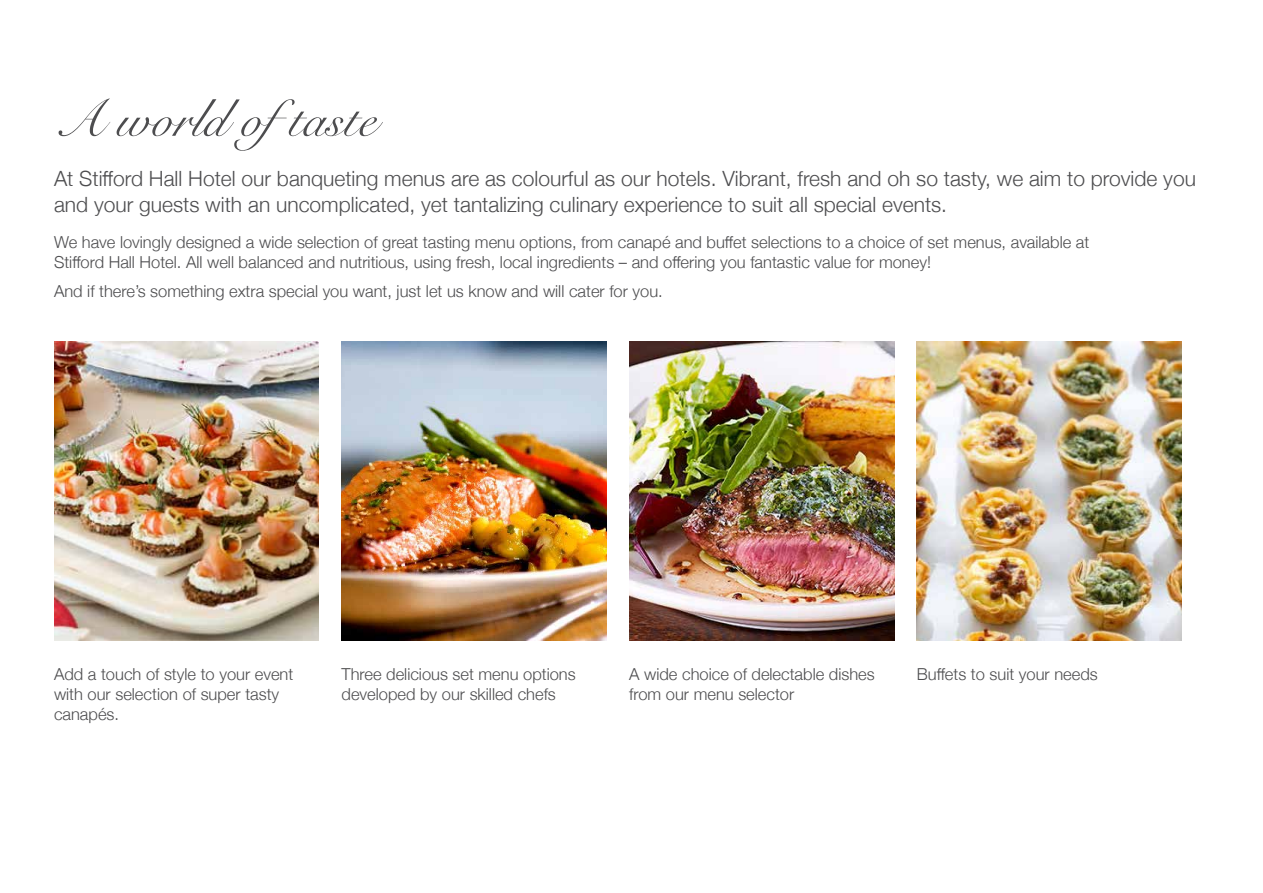
<style>
.page{position:relative;width:1263px;height:893px;background:#fff}
.page>*{position:absolute;margin:0;border:0;box-sizing:border-box;transform-origin:0 0}
.t1{font:52.5px "Snell Roundhand";color:#4d4d4f}
.t2{font:300 21px/25.2px "Helvetica Neue";color:#4d4d4f}
.t3{font:300 16.5px/19.8px "Helvetica Neue";color:#4d4d4f}
</style>
<div class="page">
<img style="left:54px;top:341px;width:265px;height:299px">
<img style="left:342px;top:341px;width:264px;height:299px">
<img style="left:629px;top:341px;width:265px;height:299px">
<img style="left:917px;top:341px;width:265px;height:299px">
<h1 class="t1" style="left:54px;top:81px;width:324px">A world oftaste</h1>
<p class="t2" style="left:54px;top:165px;width:1143px">At Stifford Hall Hotel our banqueting menus are as colourful as our hotels. Vibrant, fresh and oh so tasty, we aim to provide you and your guests with an uncomplicated, yet tantalizing culinary experience to suit all special events.</p>
<p class="t3" style="left:54px;top:232px;width:1037px">We have lovingly designed a wide selection of great tasting menu options, from canapé and buffet selections to a choice of set menus, available at<br>Stifford Hall Hotel. All well balanced and nutritious, using fresh, local ingredients – and offering you fantastic value for money!</p>
<p class="t3" style="left:54px;top:280px;width:610px">And if there’s something extra special you want, just let us know and will cater for you.</p>
<p class="t3" style="left:54px;top:664px;width:241px">Add a touch of style to your event with our selection of super tasty canapés.</p>
<p class="t3" style="left:342px;top:664px;width:236px">Three delicious set menu options developed by our skilled chefs</p>
<p class="t3" style="left:629px;top:664px;width:247px">A wide choice of delectable dishes from our menu selector</p>
<p class="t3" style="left:917px;top:664px;width:182px">Buffets to suit your needs</p>
</div>
